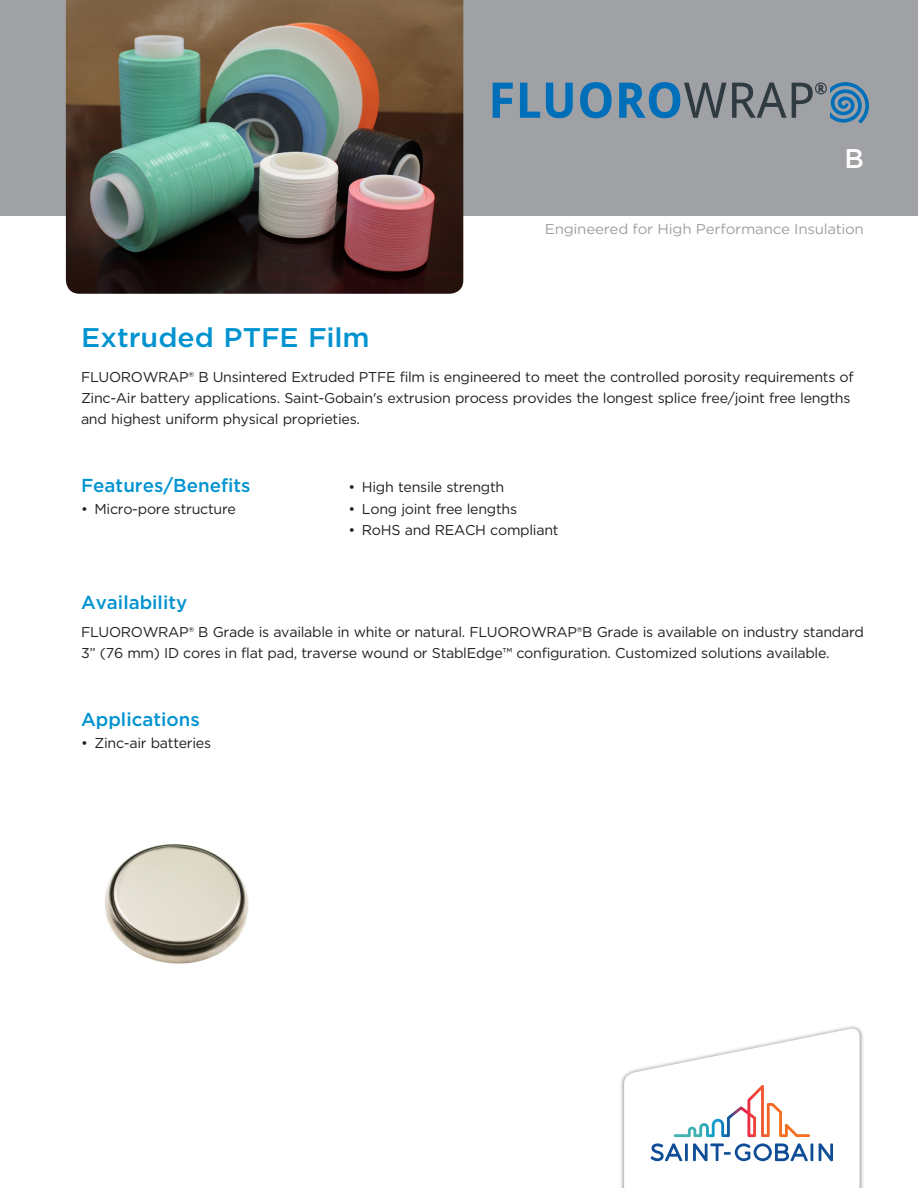
<style>
.page{position:relative;width:918px;height:1188px;background:#fff}
.page>*{position:absolute;margin:0;border:0;box-sizing:border-box;transform-origin:0 0}
.Heading_1{font:500 27px "Gotham";color:#0093d0;scale:1.06 1}
.subheads_-_front{font:500 27px "Gotham";color:#fff}
.Heading_2{font:500 18.75px "Gotham";color:#0093d0}
.Text{font:14.25px/21px "Gotham";letter-spacing:-.02em;color:#231f20}
.t1{font:14.25px "Gotham";letter-spacing:-.015em;color:#a0a1a5;scale:1.06 1}
</style>
<div class="page">
<div style="left:0;top:0;width:918px;height:216px;background:#a0a1a5"></div>
<div style="left:619px;top:1024px;width:245px;height:164px;background:#231f20;opacity:.3"></div>
<svg style="left:624px;top:1027px;width:236px;height:161px"></svg>
<svg style="left:493px;top:83px;width:20px;height:35px"></svg>
<svg style="left:520px;top:83px;width:20px;height:35px"></svg>
<svg style="left:546px;top:83px;width:27px;height:35px"></svg>
<svg style="left:580px;top:82px;width:32px;height:36px"></svg>
<svg style="left:619px;top:82px;width:250px;height:41px"></svg>
<img style="left:66px;top:0;width:397px;height:294px">
<img style="left:105px;top:844px;width:144px;height:120px">
<p class="subheads_-_front" style="left:845px;top:140px;width:21px">B</p>
<p class="t1" style="left:545px;top:220px;width:302px">Engineered for High Performance Insulation</p>
<p class="Heading_1" style="left:81px;top:320px;width:274px">Extruded PTFE Film</p>
<p class="Text" style="left:81px;top:366px;width:774px">FLUOROWRAP® B Unsintered Extruded PTFE film is engineered to meet the controlled porosity requirements of<br>Zinc-Air battery applications. Saint-Gobain's extrusion process provides the longest splice free/joint free lengths and highest uniform physical proprieties.</p>
<p class="Heading_2" style="left:81px;top:473px;width:171px">Features/Benefits</p>
<p class="Text" style="left:81px;top:499px;width:156px">• Micro-pore structure</p>
<p class="Text" style="left:348px;top:477px;width:157px">• High tensile strength</p>
<p class="Text" style="left:348px;top:498px;width:170px">• Long joint free lengths</p>
<p class="Text" style="left:348px;top:519px;width:212px">• RoHS and REACH compliant</p>
<p class="Heading_2" style="left:81px;top:590px;width:108px">Availability</p>
<p class="Text" style="left:81px;top:621px;width:784px">FLUOROWRAP® B Grade is available in white or natural. FLUOROWRAP®B Grade is available on industry standard<br>3” (76 mm) ID cores in flat pad, traverse wound or StablEdge™ configuration. Customized solutions available.</p>
<p class="Heading_2" style="left:81px;top:707px;width:120px">Applications</p>
<p class="Text" style="left:81px;top:733px;width:132px">• Zinc-air batteries</p>
</div>
